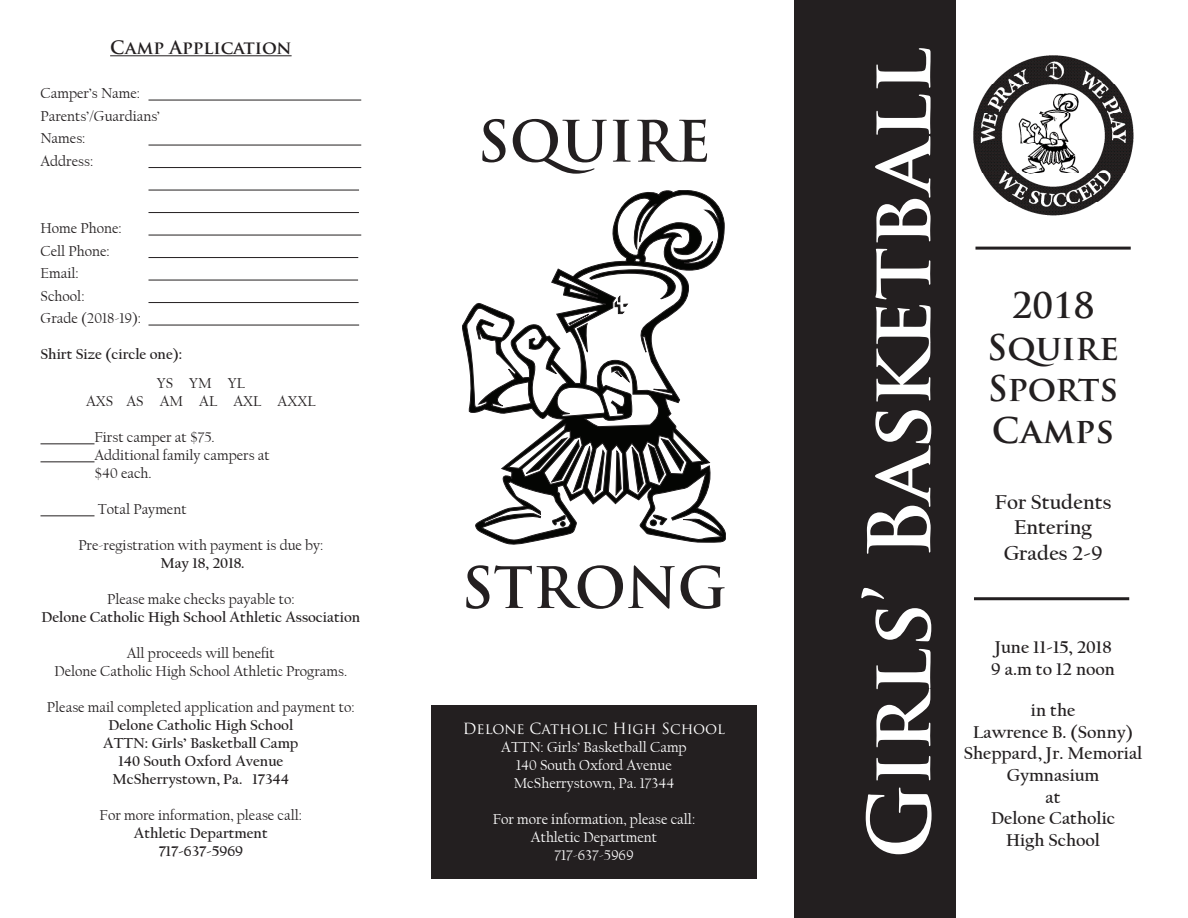
<style>
.page{position:relative;width:1188px;height:918px;background:#fff}
.page>*{position:absolute;margin:0;border:0;box-sizing:border-box;transform-origin:0 0}
.t1{font:700 84px "Trajan Pro";color:#fff}
.t2{font:700 55.5px "Trajan Pro";color:#231f20}
.t3{font:700 34.5px "Trajan Pro";color:#231f20}
.t4{font:700 21px/25.2px "Californian FB";color:#231f20;text-align:center}
.t5{font:700 18px/21.6px "Californian FB";color:#231f20;text-align:center}
.t6{font:700 18px "Trajan Pro";color:#231f20}
.t7{font:15px "Californian FB";color:#231f20}
.t8{font:700 15px "Californian FB";color:#231f20}
.t9{font:15px "Californian FB";color:#fff}
.t10{font:15px "Trajan Pro";letter-spacing:-.015em;color:#fff}
</style>
<div class="page">
<div style="left:794px;top:0;width:162px;height:918px;background:#231f20"></div>
<img style="left:973px;top:55px;width:161px;height:161px">
<hr style="left:974px;top:597px;width:155px;height:3px;background:#231f20">
<svg style="left:462px;top:190px;width:264px;height:354px"></svg>
<svg style="left:466px;top:193px;width:256px;height:349px"></svg>
<hr style="left:110px;top:55px;width:182px;height:1px;background:#231f20">
<hr style="left:148px;top:100px;width:213px;height:1px;background:#231f20">
<hr style="left:148px;top:145px;width:213px;height:1px;background:#231f20">
<hr style="left:148px;top:167px;width:213px;height:1px;background:#231f20">
<hr style="left:148px;top:190px;width:211px;height:1px;background:#231f20">
<hr style="left:148px;top:212px;width:211px;height:1px;background:#231f20">
<hr style="left:148px;top:235px;width:213px;height:1px;background:#231f20">
<hr style="left:148px;top:257px;width:210px;height:1px;background:#231f20">
<hr style="left:148px;top:280px;width:210px;height:1px;background:#231f20">
<hr style="left:148px;top:302px;width:211px;height:1px;background:#231f20">
<hr style="left:148px;top:325px;width:211px;height:1px;background:#231f20">
<hr style="left:40px;top:443px;width:54px;height:1px;background:#231f20">
<hr style="left:40px;top:461px;width:54px;height:1px;background:#231f20">
<hr style="left:40px;top:515px;width:54px;height:1px;background:#231f20">
<hr style="left:975px;top:247px;width:156px;height:3px;background:#231f20">
<div style="left:431px;top:705px;width:326px;height:173px;background:#231f20"></div>
<p class="t6" style="left:110px;top:36px;width:183px">Camp Application</p>
<p class="t7" style="left:40px;top:85px;width:101px">Camper’s Name:</p>
<p class="t7" style="left:40px;top:107px;width:121px">Parents’/Guardians’</p>
<p class="t7" style="left:40px;top:130px;width:46px">Names:</p>
<p class="t7" style="left:40px;top:152px;width:54px">Address:</p>
<p class="t7" style="left:40px;top:220px;width:83px">Home Phone:</p>
<p class="t7" style="left:40px;top:242px;width:71px">Cell Phone:</p>
<p class="t7" style="left:40px;top:265px;width:40px">Email:</p>
<p class="t7" style="left:40px;top:287px;width:46px">School:</p>
<p class="t7" style="left:40px;top:310px;width:102px">Grade (2018-19):</p>
<p class="t8" style="left:40px;top:346px;width:143px">Shirt Size (circle one):</p>
<p class="t7" style="left:157px;top:375px;width:90px">YS YM YL</p>
<p class="t7" style="left:86px;top:393px;width:231px">AXS AS AM AL AXL AXXL</p>
<p class="t7" style="left:94px;top:429px;width:122px">First camper at $75.</p>
<p class="t7" style="left:94px;top:447px;width:177px">Additional family campers at</p>
<p class="t7" style="left:94px;top:465px;width:59px">$40 each.</p>
<p class="t7" style="left:98px;top:501px;width:90px">Total Payment</p>
<p class="t7" style="left:78px;top:537px;width:247px">Pre-registration with payment is due by:</p>
<p class="t8" style="left:160px;top:555px;width:86px">May 18, 2018.</p>
<p class="t7" style="left:107px;top:591px;width:189px">Please make checks payable to:</p>
<p class="t8" style="left:41px;top:609px;width:320px">Delone Catholic High School Athletic Association</p>
<p class="t7" style="left:127px;top:645px;width:150px">All proceeds will benefit</p>
<p class="t7" style="left:55px;top:663px;width:294px">Delone Catholic High School Athletic Programs.</p>
<p class="t7" style="left:47px;top:699px;width:309px">Please mail completed application and payment to:</p>
<p class="t8" style="left:108px;top:717px;width:186px">Delone Catholic High School</p>
<p class="t8" style="left:103px;top:735px;width:197px">ATTN: Girls’ Basketball Camp</p>
<p class="t8" style="left:118px;top:753px;width:167px">140 South Oxford Avenue</p>
<p class="t8" style="left:113px;top:771px;width:178px">McSherrystown, Pa. 17344</p>
<p class="t7" style="left:100px;top:807px;width:204px">For more information, please call:</p>
<p class="t8" style="left:134px;top:825px;width:135px">Athletic Department</p>
<p class="t8" style="left:159px;top:843px;width:86px">717-637-5969</p>
<p class="t2" style="left:477px;top:107px;width:235px">SQUIRE</p>
<p class="t2" style="left:461px;top:553px;width:267px">STRONG</p>
<p class="t10" style="left:463px;top:720px;width:264px">Delone Catholic High School</p>
<p class="t9" style="left:501px;top:739px;width:187px">ATTN: Girls’ Basketball Camp</p>
<p class="t9" style="left:516px;top:757px;width:157px">140 South Oxford Avenue</p>
<p class="t9" style="left:514px;top:775px;width:162px">McSherrystown, Pa. 17344</p>
<p class="t9" style="left:493px;top:811px;width:204px">For more information, please call:</p>
<p class="t9" style="left:531px;top:829px;width:128px">Athletic Department</p>
<p class="t9" style="left:554px;top:847px;width:81px">717-637-5969</p>
<p class="t1" style="left:847px;top:859px;width:813px;rotate:-90deg">Girls’ Basketball</p>
<p class="t3" style="left:1012px;top:284px;width:84px">2018</p>
<p class="t3" style="left:987px;top:326px;width:133px">Squire</p>
<p class="t3" style="left:988px;top:367px;width:132px">Sports</p>
<p class="t3" style="left:992px;top:409px;width:124px">Camps</p>
<p class="t4" style="left:995px;top:490px;width:118px">For Students<br>Entering</p>
<p class="t4" style="left:1004px;top:540px;width:100px">Grades 2-9</p>
<p class="t5" style="left:995px;top:637px;width:118px">June 11-15, 2018</p>
<p class="t5" style="left:991px;top:658px;width:125px">9 a.m to 12 noon</p>
<p class="t5" style="left:1031px;top:700px;width:46px">in the</p>
<p class="t5" style="left:964px;top:721px;width:180px">Lawrence B. (Sonny)<br>Sheppard, Jr. Memorial<br>Gymnasium</p>
<p class="t5" style="left:1046px;top:786px;width:17px">at</p>
<p class="t5" style="left:991px;top:808px;width:125px">Delone Catholic</p>
<p class="t5" style="left:1006px;top:829px;width:95px">High School</p>
</div>
